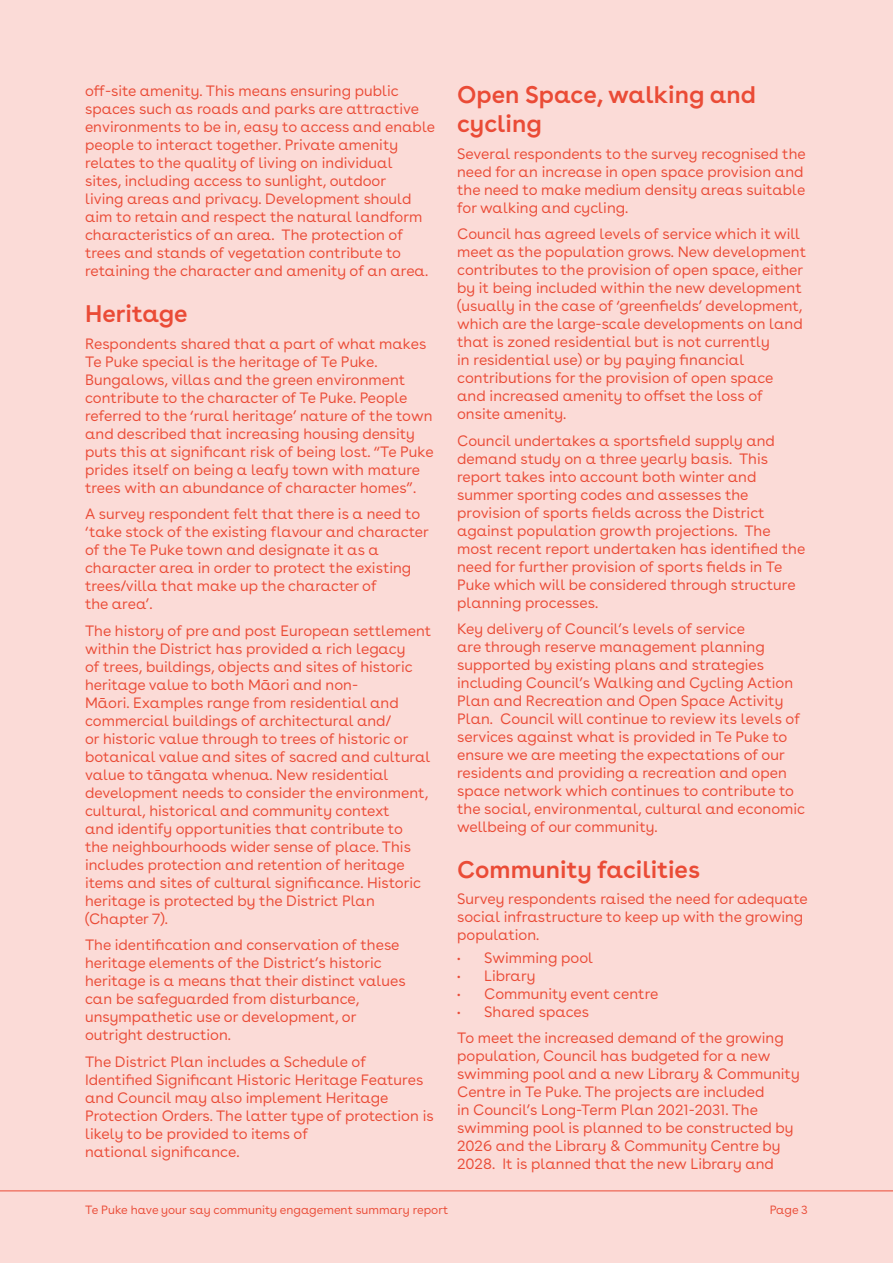
<style>
.page{position:relative;width:893px;height:1263px;background:#fbdbd7}
.page>*{position:absolute;margin:0;border:0;box-sizing:border-box;transform-origin:0 0}
.Heading_two{font:600 24px/28.8px "Buenos Aires";color:#ea4b36}
.t1{font:15px/18px "Buenos Aires";color:#ea4b36}
.t2{font:12px "Buenos Aires";color:#ea4b36}
</style>
<div class="page">
<hr style="left:0;top:1190px;width:893px;height:1px;background:#ea4b36">
<p class="t1" style="left:85px;top:81px;width:352px">off-site amenity. This means ensuring public spaces such as roads and parks are attractive environments to be in, easy to access and enable people to interact together. Private amenity relates to the quality of living on individual<br>sites, including access to sunlight, outdoor<br>living areas and privacy. Development should aim to retain and respect the natural landform characteristics of an area. The protection of trees and stands of vegetation contribute to retaining the character and amenity of an area.</p>
<p class="Heading_two" style="left:85px;top:297px;width:104px">Heritage</p>
<p class="t1" style="left:85px;top:333px;width:350px">Respondents shared that a part of what makes Te Puke special is the heritage of Te Puke.<br>Bungalows, villas and the green environment contribute to the character of Te Puke. People referred to the ‘rural heritage’ nature of the town and described that increasing housing density puts this at significant risk of being lost. “Te Puke prides itself on being a leafy town with mature trees with an abundance of character homes”.</p>
<p class="t1" style="left:85px;top:504px;width:345px">A survey respondent felt that there is a need to ‘take stock of the existing flavour and character of the Te Puke town and designate it as a character area in order to protect the existing trees/villa that make up the character of<br>the area’.</p>
<p class="t1" style="left:85px;top:620px;width:348px">The history of pre and post European settlement within the District has provided a rich legacy<br>of trees, buildings, objects and sites of historic heritage value to both Māori and non-<br>Māori. Examples range from residential and commercial buildings of architectural and/<br>or historic value through to trees of historic or botanical value and sites of sacred and cultural value to tāngata whenua. New residential development needs to consider the environment, cultural, historical and community context<br>and identify opportunities that contribute to<br>the neighbourhoods wider sense of place. This includes protection and retention of heritage items and sites of cultural significance. Historic heritage is protected by the District Plan (Chapter 7).</p>
<p class="t1" style="left:85px;top:935px;width:322px">The identification and conservation of these heritage elements of the District’s historic heritage is a means that their distinct values can be safeguarded from disturbance, unsympathetic use or development, or outright destruction.</p>
<p class="t1" style="left:85px;top:1051px;width:350px">The District Plan includes a Schedule of Identified Significant Historic Heritage Features and Council may also implement Heritage Protection Orders. The latter type of protection is likely to be provided to items of<br>national significance.</p>
<p class="Heading_two" style="left:457px;top:78px;width:301px">Open Space, walking and cycling</p>
<p class="t1" style="left:457px;top:143px;width:350px">Several respondents to the survey recognised the need for an increase in open space provision and the need to make medium density areas suitable for walking and cycling.</p>
<p class="t1" style="left:457px;top:223px;width:351px">Council has agreed levels of service which it will meet as the population grows. New development contributes to the provision of open space, either by it being included within the new development (usually in the case of ‘greenfields’ development, which are the large-scale developments on land that is zoned residential but is not currently<br>in residential use) or by paying financial contributions for the provision of open space<br>and increased amenity to offset the loss of onsite amenity.</p>
<p class="t1" style="left:457px;top:430px;width:350px">Council undertakes a sportsfield supply and demand study on a three yearly basis. This report takes into account both winter and summer sporting codes and assesses the provision of sports fields across the District against population growth projections. The most recent report undertaken has identified the need for further provision of sports fields in Te Puke which will be considered through structure planning processes.</p>
<p class="t1" style="left:457px;top:618px;width:349px">Key delivery of Council’s levels of service<br>are through reserve management planning supported by existing plans and strategies including Council’s Walking and Cycling Action Plan and Recreation and Open Space Activity Plan. Council will continue to review its levels of services against what is provided in Te Puke to ensure we are meeting the expectations of our residents and providing a recreation and open space network which continues to contribute to the social, environmental, cultural and economic wellbeing of our community.</p>
<p class="Heading_two" style="left:457px;top:853px;width:244px">Community facilities</p>
<p class="t1" style="left:457px;top:889px;width:352px">Survey respondents raised the need for adequate social infrastructure to keep up with the growing population.</p>
<p class="t1" style="left:457px;top:947px;width:138px">• Swimming pool</p>
<p class="t1" style="left:457px;top:965px;width:80px">• Library</p>
<p class="t1" style="left:457px;top:983px;width:203px">• Community event centre</p>
<p class="t1" style="left:457px;top:1001px;width:134px">• Shared spaces</p>
<p class="t1" style="left:457px;top:1028px;width:344px">To meet the increased demand of the growing population, Council has budgeted for a new swimming pool and a new Library &amp; Community Centre in Te Puke. The projects are included<br>in Council’s Long-Term Plan 2021-2031. The swimming pool is planned to be constructed by 2026 and the Library &amp; Community Centre by 2028. It is planned that the new Library and</p>
<p class="t2" style="left:85px;top:1200px;width:365px">Te Puke have your say community engagement summary report</p>
<p class="t2" style="left:770px;top:1200px;width:40px">Page 3</p>
</div>
